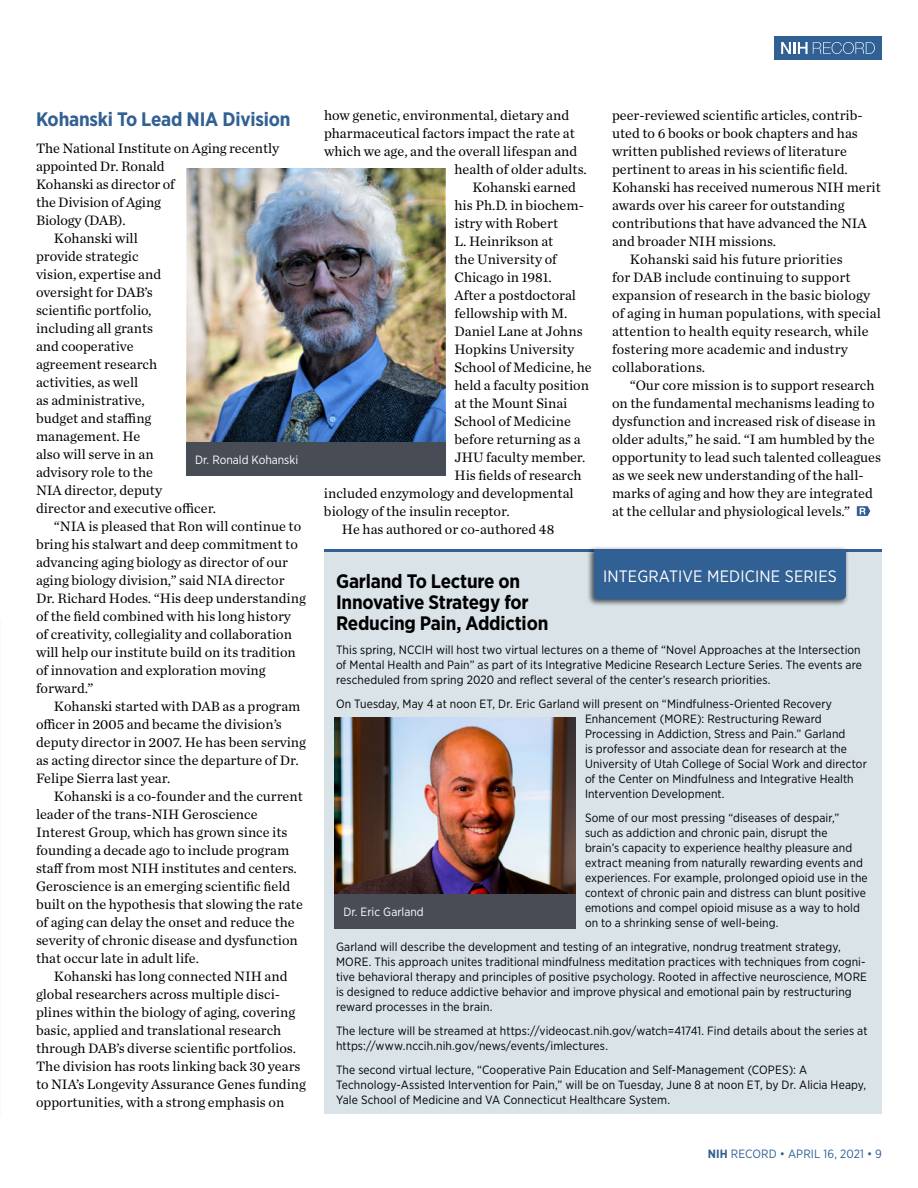
<style>
.page{position:relative;width:918px;height:1188px;background:#fff}
.page>*{position:absolute;margin:0;border:0;box-sizing:border-box;transform-origin:0 0}
.Sidebar__Head_1{font:700 19.5px/21px "Gotham Narrow";letter-spacing:-.01em;color:#000}
.Sidebar__Head_1-2{font:700 19.5px "Gotham Narrow";letter-spacing:-.01em;color:#316094}
.Kicker_2_reverse{font:16.5px "Gotham Narrow";letter-spacing:.01em;color:#fff}
.Body_1{font:14.25px/18px "Chronicle Text G1";color:#000}
.Body_1_paragraph_1{font:14.25px/18px "Chronicle Text G1";letter-spacing:-.005em;color:#000}
.Body_2__Briefs_and_S{font:12px/15px "Gotham Narrow";letter-spacing:.01em;color:#000}
.Photo_caption_revers{font:12px "Gotham Narrow";color:#fff}
.t1{font:12px "Gotham Narrow";letter-spacing:.01em;color:#316094}
.s1{font-weight:700}
</style>
<div class="page">
<div style="left:774px;top:36px;width:108px;height:24px;background:#316094"></div>
<svg style="left:781px;top:42px;width:94px;height:12px"></svg>
<img style="left:186px;top:169px;width:260px;height:273px">
<div style="left:324px;top:549px;width:558px;height:565px;background:#dae3e8"></div>
<img style="left:335px;top:717px;width:241px;height:177px">
<svg style="left:857px;top:506px;width:13px;height:10px"></svg>
<div style="left:334px;top:894px;width:242px;height:35px;background:#474c55"></div>
<div style="left:186px;top:442px;width:260px;height:34px;background:#474c55"></div>
<hr style="left:324px;top:549px;width:558px;height:3px;background:#316094">
<div style="left:587px;top:546px;width:262px;height:61px;background:#000;opacity:.65"></div>
<div style="left:594px;top:549px;width:252px;height:50px;background:#316094"></div>
<p class="Sidebar__Head_1-2" style="left:36px;top:107px;width:256px">Kohanski To Lead NIA Division</p>
<p class="Body_1_paragraph_1" style="left:36px;top:138px;width:245px">The National Institute on Aging recently appointed Dr. Ronald<br>Kohanski as director of<br>the Division of Aging<br>Biology (DAB).</p>
<p class="Body_1" style="left:36px;top:228px;width:182px;text-indent:18px">Kohanski will<br>provide strategic<br>vision, expertise and oversight for DAB’s<br>scientific portfolio,<br>including all grants<br>and cooperative<br>agreement research activities, as well<br>as administrative,<br>budget and staffing management. He<br>also will serve in an<br>advisory role to the<br>NIA director, deputy<br>director and executive officer.</p>
<p class="Body_1" style="left:36px;top:516px;width:271px;text-indent:18px">“NIA is pleased that Ron will continue to bring his stalwart and deep commitment to advancing aging biology as director of our aging biology division,” said NIA director Dr. Richard Hodes. “His deep understanding of the field combined with his long history of creativity, collegiality and collaboration will help our institute build on its tradition of innovation and exploration moving forward.”</p>
<p class="Body_1" style="left:36px;top:696px;width:272px;text-indent:18px">Kohanski started with DAB as a program officer in 2005 and became the division’s deputy director in 2007. He has been serving as acting director since the departure of Dr.<br>Felipe Sierra last year.</p>
<p class="Body_1" style="left:36px;top:786px;width:268px;text-indent:18px">Kohanski is a co-founder and the current leader of the trans-NIH Geroscience Interest Group, which has grown since its founding a decade ago to include program staff from most NIH institutes and centers.<br>Geroscience is an emerging scientific field built on the hypothesis that slowing the rate of aging can delay the onset and reduce the severity of chronic disease and dysfunction that occur late in adult life.</p>
<p class="Body_1" style="left:36px;top:966px;width:272px;text-indent:18px">Kohanski has long connected NIH and global researchers across multiple disci&shy;plines within the biology of aging, covering basic, applied and translational research through DAB’s diverse scientific portfolios.<br>The division has roots linking back 30 years to NIA’s Longevity Assurance Genes funding opportunities, with a strong emphasis on</p>
<p class="Photo_caption_revers" style="left:195px;top:452px;width:104px">Dr. Ronald Kohanski</p>
<p class="Body_1" style="left:612px;top:105px;width:270px">peer-reviewed scientific articles, contrib&shy;uted to 6 books or book chapters and has written published reviews of literature pertinent to areas in his scientific field.<br>Kohanski has received numerous NIH merit awards over his career for outstanding contributions that have advanced the NIA and broader NIH missions.</p>
<p class="Body_1" style="left:612px;top:249px;width:271px;text-indent:18px">Kohanski said his future priorities<br>for DAB include continuing to support expansion of research in the basic biology of aging in human populations, with special attention to health equity research, while fostering more academic and industry collaborations.</p>
<p class="Body_1" style="left:612px;top:375px;width:271px;text-indent:18px">“Our core mission is to support research on the fundamental mechanisms leading to dysfunction and increased risk of disease in older adults,” he said. “I am humbled by the opportunity to lead such talented colleagues as we seek new understanding of the hall&shy;marks of aging and how they are integrated at the cellular and physiological levels.”</p>
<p class="Body_1" style="left:324px;top:105px;width:247px">how genetic, environmental, dietary and</p>
<p class="Body_1" style="left:324px;top:123px;width:252px">pharmaceutical factors impact the rate at</p>
<p class="Body_1" style="left:324px;top:141px;width:255px">which we age, and the overall lifespan and</p>
<p class="Body_1" style="left:455px;top:159px;width:134px">health of older adults.</p>
<p class="Body_1" style="left:472px;top:177px;width:105px">Kohanski earned</p>
<p class="Body_1" style="left:455px;top:195px;width:131px">his Ph.D. in biochem-</p>
<p class="Body_1" style="left:455px;top:213px;width:105px">istry with Robert</p>
<p class="Body_1" style="left:455px;top:231px;width:100px">L. Heinrikson at</p>
<p class="Body_1" style="left:455px;top:249px;width:104px">the University of</p>
<p class="Body_1" style="left:455px;top:267px;width:99px">Chicago in 1981.</p>
<p class="Body_1" style="left:455px;top:285px;width:123px">After a postdoctoral</p>
<p class="Body_1" style="left:455px;top:303px;width:115px">fellowship with M.</p>
<p class="Body_1" style="left:455px;top:321px;width:130px">Daniel Lane at Johns</p>
<p class="Body_1" style="left:455px;top:339px;width:121px">Hopkins University</p>
<p class="Body_1" style="left:455px;top:357px;width:139px">School of Medicine, he</p>
<p class="Body_1" style="left:455px;top:375px;width:136px">held a faculty position</p>
<p class="Body_1" style="left:455px;top:393px;width:114px">at the Mount Sinai</p>
<p class="Body_1" style="left:455px;top:411px;width:118px">School of Medicine</p>
<p class="Body_1" style="left:455px;top:429px;width:128px">before returning as a</p>
<p class="Body_1" style="left:455px;top:447px;width:133px">JHU faculty member.</p>
<p class="Body_1" style="left:455px;top:465px;width:129px">His fields of research</p>
<p class="Body_1" style="left:324px;top:483px;width:251px">included enzymology and developmental</p>
<p class="Body_1" style="left:324px;top:501px;width:187px">biology of the insulin receptor.</p>
<p class="Body_1" style="left:342px;top:519px;width:214px">He has authored or co-authored 48</p>
<p class="Sidebar__Head_1" style="left:336px;top:570px;width:214px">Garland To Lecture on<br>Innovative Strategy for<br>Reducing Pain, Addiction</p>
<p class="Body_2__Briefs_and_S" style="left:336px;top:642px;width:528px;text-align:justify">This spring, NCCIH will host two virtual lectures on a theme of “Novel Approaches at the Intersection of Mental Health and Pain” as part of its Integrative Medicine Research Lecture Series. The events are rescheduled from spring 2020 and reflect several of the center’s research priorities.</p>
<p class="Body_2__Briefs_and_S" style="left:585px;top:696px;width:283px;text-indent:-249px">On Tuesday, May 4 at noon ET, Dr. Eric Garland will present on “Mindfulness-Oriented Recovery Enhancement (MORE): Restructuring Reward Processing in Addiction, Stress and Pain.” Garland<br>is professor and associate dean for research at the University of Utah College of Social Work and director of the Center on Mindfulness and Integrative Health Intervention Development.</p>
<p class="Body_2__Briefs_and_S" style="left:585px;top:810px;width:284px">Some of our most pressing “diseases of despair,”<br>such as addiction and chronic pain, disrupt the<br>brain’s capacity to experience healthy pleasure and extract meaning from naturally rewarding events and experiences. For example, prolonged opioid use in the context of chronic pain and distress can blunt positive emotions and compel opioid misuse as a way to hold on to a shrinking sense of well-being.</p>
<p class="Body_2__Briefs_and_S" style="left:336px;top:939px;width:533px">Garland will describe the development and testing of an integrative, nondrug treatment strategy, MORE. This approach unites traditional mindfulness meditation practices with techniques from cogni&shy;tive behavioral therapy and principles of positive psychology. Rooted in affective neuroscience, MORE is designed to reduce addictive behavior and improve physical and emotional pain by restructuring reward processes in the brain.</p>
<p class="Body_2__Briefs_and_S" style="left:336px;top:1023px;width:533px">The lecture will be streamed at https://videocast.nih.gov/watch=41741. Find details about the series at https://www.nccih.nih.gov/news/events/imlectures.</p>
<p class="Body_2__Briefs_and_S" style="left:336px;top:1062px;width:532px">The second virtual lecture, “Cooperative Pain Education and Self-Management (COPES): A<br>Technology-Assisted Intervention for Pain,” will be on Tuesday, June 8 at noon ET, by Dr. Alicia Heapy,<br>Yale School of Medicine and VA Connecticut Healthcare System.</p>
<p class="Kicker_2_reverse" style="left:603px;top:566px;width:235px">INTEGRATIVE MEDICINE SERIES</p>
<p class="Photo_caption_revers" style="left:344px;top:905px;width:82px">Dr. Eric Garland</p>
<p class="t1" style="left:708px;top:1146px;width:176px"><span class="s1">NIH</span> RECORD • APRIL 16, 2021 • 9</p>
</div>
